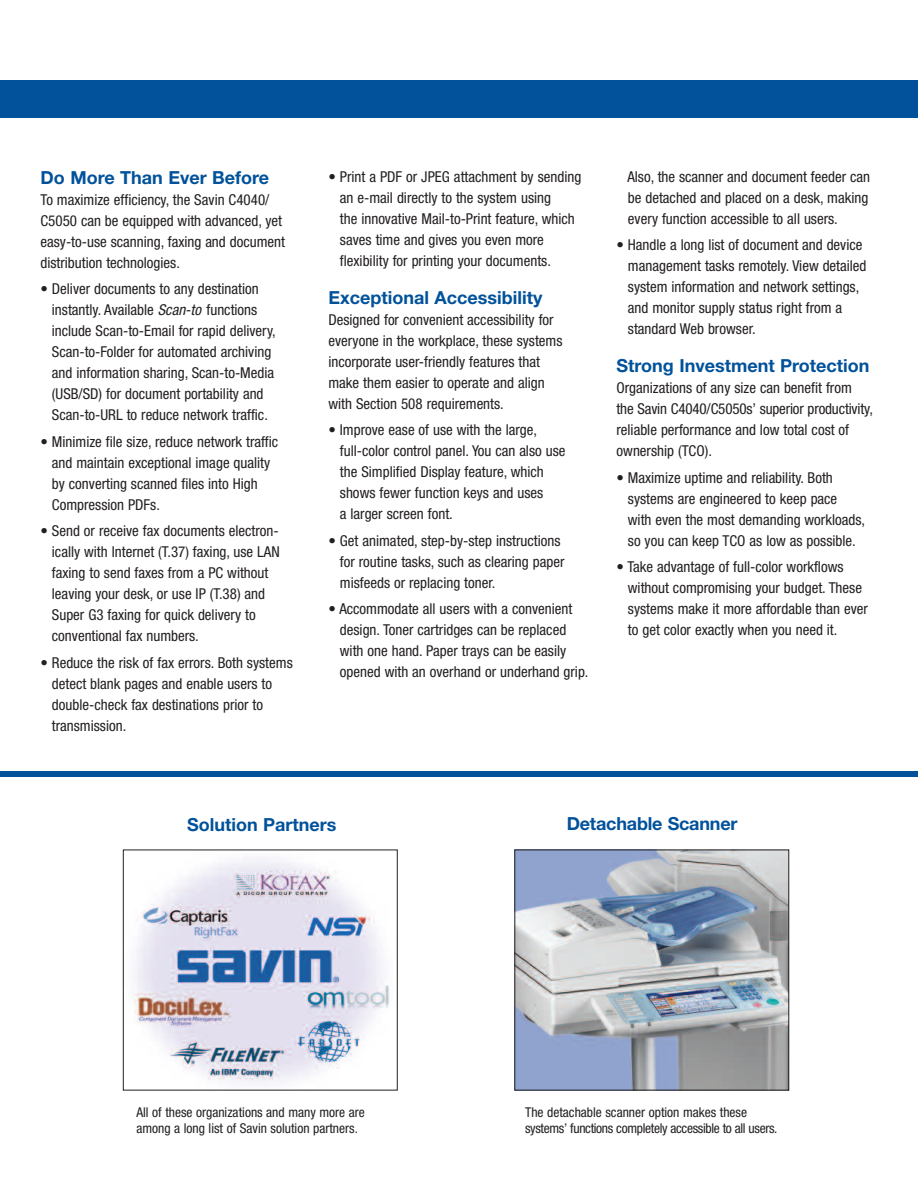
<style>
.page{position:relative;width:918px;height:1188px;background:#fff}
.page>*{position:absolute;margin:0;border:0;box-sizing:border-box;transform-origin:0 0}
.t1{font:700 18px "Helvetica Neue";color:#01529a}
.t2{font:condensed 15px/21px "Helvetica Neue";color:#231f20}
.t3{font:condensed 13.5px/16.5px "Helvetica Neue";letter-spacing:-.025em;color:#231f20}
.t4{font:condensed 13.5px/16.5px "Helvetica Neue";color:#231f20}
.s1{font-style:italic}
.s2{color:#fff}
</style>
<div class="page">
<div style="left:0;top:81px;width:918px;height:37px;background:#01529a"></div>
<div style="left:0;top:772px;width:918px;height:5px;background:#01529a"></div>
<img style="left:517px;top:852px;width:270px;height:236px">
<img style="left:134px;top:857px;width:255px;height:226px">
<p class="t1" style="left:40px;top:171px;width:230px">Do More Than Ever Before</p>
<p class="t2" style="left:40px;top:190px;width:246px">To maximize efficiency, the Savin C4040/ C5050 can be equipped with advanced, yet easy-to-use scanning, faxing and document distribution technologies.</p>
<p class="t2" style="left:52px;top:280px;width:225px;text-indent:-11px">• Deliver documents to any destination instantly. Available <span class="s1">Scan-to</span> functions include Scan-to-Email for rapid delivery, Scan-to-Folder for automated archiving and information sharing, Scan-to-Media (USB/SD) for document portability and Scan-to-URL to reduce network traffic.</p>
<p class="t2" style="left:52px;top:432px;width:228px;text-indent:-11px">• Minimize file size, reduce network traffic and maintain exceptional image quality by converting scanned files into High Compression PDFs.</p>
<p class="t2" style="left:52px;top:522px;width:229px;text-indent:-11px">• Send or receive fax documents electron&shy;ically with Internet (T.37) faxing, use LAN faxing to send faxes from a PC without leaving your desk, or use IP (T.38) and Super G3 faxing for quick delivery to conventional fax numbers.</p>
<p class="t2" style="left:52px;top:653px;width:242px;text-indent:-11px">• Reduce the risk of fax errors. Both systems detect blank pages and enable users to double-check fax destinations prior to transmission.</p>
<p class="t2" style="left:340px;top:167px;width:243px;text-indent:-11px">• Print a PDF or JPEG attachment by sending an e-mail directly to the system using<br>the innovative Mail-to-Print feature, which saves time and gives you even more flexibility for printing your documents.</p>
<p class="t1" style="left:328px;top:291px;width:216px">Exceptional Accessibility</p>
<p class="t2" style="left:328px;top:310px;width:236px">Designed for convenient accessibility for everyone in the workplace, these systems incorporate user-friendly features that make them easier to operate and align with Section 508 requirements.</p>
<p class="t2" style="left:340px;top:421px;width:227px;text-indent:-11px">• Improve ease of use with the large, full-color control panel. You can also use the Simplified Display feature, which shows fewer function keys and uses<br>a larger screen font.</p>
<p class="t2" style="left:340px;top:531px;width:226px;text-indent:-11px">• Get animated, step-by-step instructions for routine tasks, such as clearing paper misfeeds or replacing toner.</p>
<p class="t2" style="left:340px;top:599px;width:250px;text-indent:-11px">• Accommodate all users with a convenient design. Toner cartridges can be replaced with one hand. Paper trays can be easily opened with an overhand or underhand grip.</p>
<p class="t2" style="left:628px;top:167px;width:244px;text-indent:-11px"><span class="s2">•</span> Also, the scanner and document feeder can be detached and placed on a desk, making every function accessible to all users.</p>
<p class="t2" style="left:628px;top:236px;width:240px;text-indent:-11px">• Handle a long list of document and device management tasks remotely. View detailed system information and network settings, and monitor supply status right from a standard Web browser.</p>
<p class="t1" style="left:616px;top:359px;width:255px">Strong Investment Protection</p>
<p class="t2" style="left:616px;top:379px;width:258px">Organizations of any size can benefit from<br>the Savin C4040/C5050s’ superior productivity, reliable performance and low total cost of ownership (TCO).</p>
<p class="t2" style="left:628px;top:468px;width:239px;text-indent:-11px">• Maximize uptime and reliability. Both systems are engineered to keep pace<br>with even the most demanding workloads, so you can keep TCO as low as possible.</p>
<p class="t2" style="left:628px;top:557px;width:241px;text-indent:-11px">• Take advantage of full-color workflows without compromising your budget. These systems make it more affordable than ever to get color exactly when you need it.</p>
<p class="t1" style="left:187px;top:818px;width:151px">Solution Partners</p>
<p class="t1" style="left:567px;top:818px;width:172px">Detachable Scanner</p>
<p class="t4" style="left:136px;top:1105px;width:230px">All of these organizations and many more are among a long list of Savin solution partners.</p>
<p class="t3" style="left:525px;top:1105px;width:254px">The detachable scanner option makes these systems’ functions completely accessible to all users.</p>
</div>
